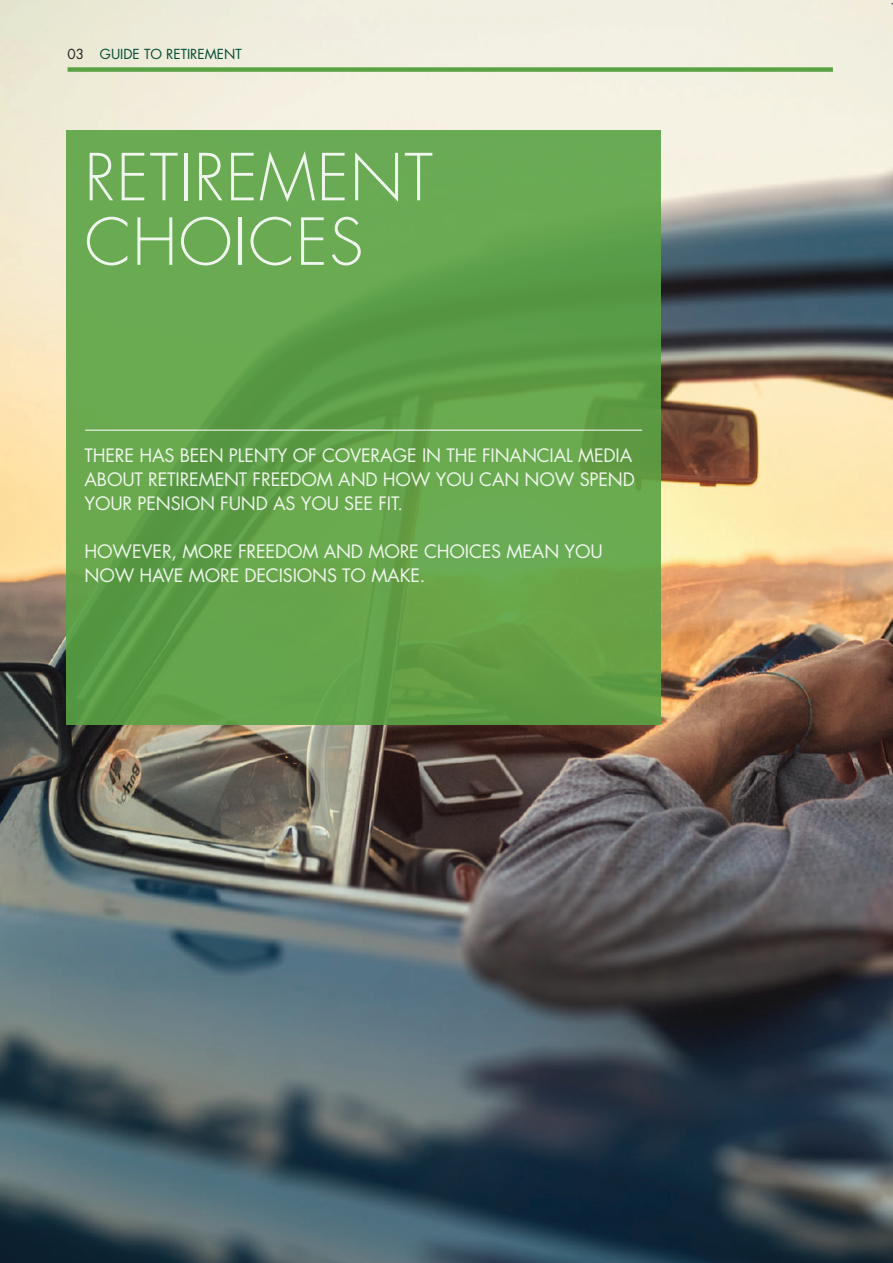
<style>
.page{position:relative;width:893px;height:1263px;background:#fff}
.page>*{position:absolute;margin:0;border:0;box-sizing:border-box;transform-origin:0 0}
.t1{font:300 63px/64.5px "Futura Std";letter-spacing:.02em;color:#fff}
.t2{font:18px/24px "Futura Std";letter-spacing:-.01em;color:#fff}
.t3{font:13.5px "Futura Std";color:#004d36}
.s1{color:#231f20}
</style>
<div class="page">
<img style="left:0;top:0;width:893px;height:1263px">
<svg style="left:68px;top:131px;width:591px;height:592px;background:#64a34c"></svg>
<div style="left:68px;top:67px;width:765px;height:5px;background:#5aa344"></div>
<hr style="left:85px;top:430px;width:557px;height:1px;background:#fff">
<svg style="left:0;top:0;width:9px;height:5px"></svg>
<p class="t3" style="left:68px;top:45px;width:176px"><span class="s1">03</span> GUIDE TO RETIREMENT</p>
<h1 class="t1" style="left:85px;top:147px;width:350px">RETIREMENT<br>CHOICES</h1>
<p class="t2" style="left:85px;top:443px;width:552px">THERE HAS BEEN PLENTY OF COVERAGE IN THE FINANCIAL MEDIA<br>ABOUT RETIREMENT FREEDOM AND HOW YOU CAN NOW SPEND<br>YOUR PENSION FUND AS YOU SEE FIT.</p>
<p class="t2" style="left:85px;top:539px;width:520px">HOWEVER, MORE FREEDOM AND MORE CHOICES MEAN YOU<br>NOW HAVE MORE DECISIONS TO MAKE.</p>
</div>
